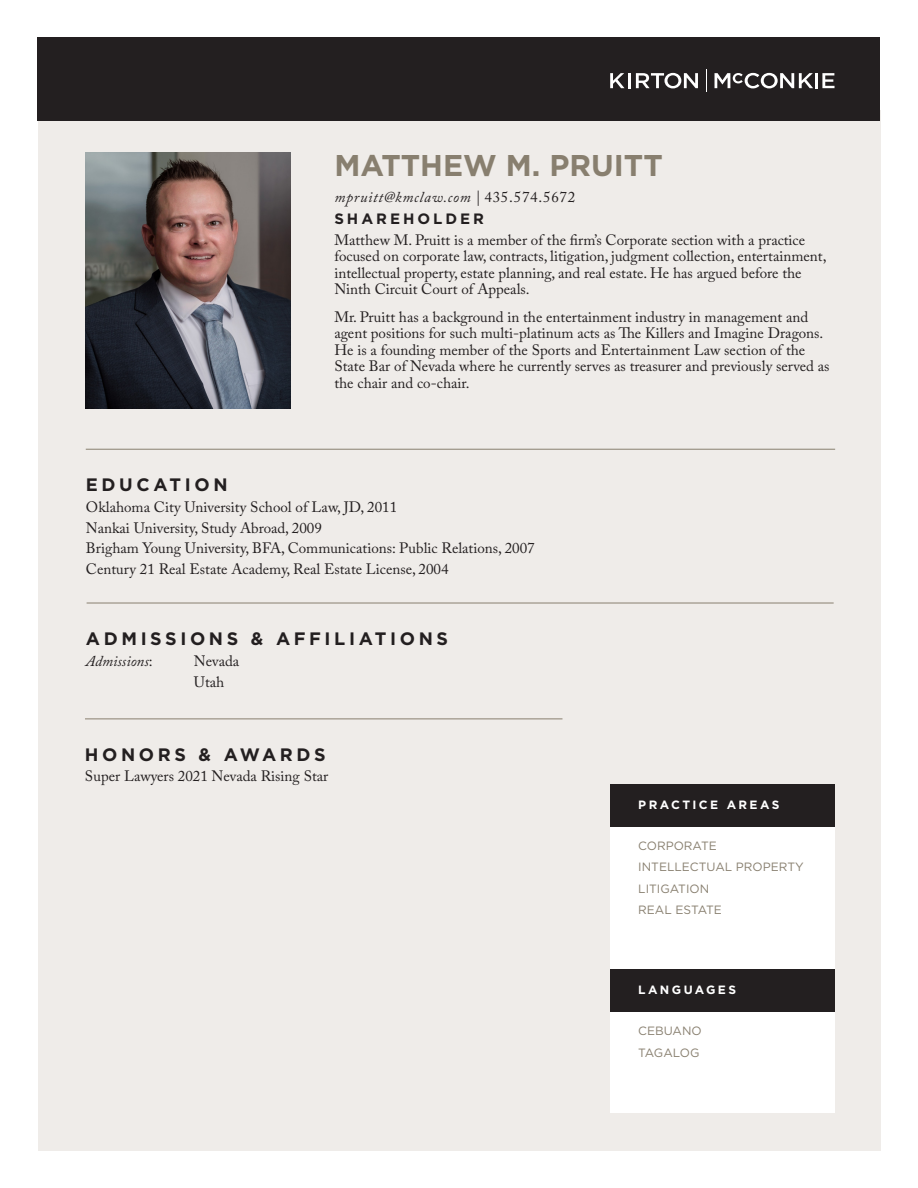
<style>
.page{position:relative;width:918px;height:1188px;background:#fff}
.page>*{position:absolute;margin:0;border:0;box-sizing:border-box;transform-origin:0 0}
.Name_Header{font:700 30px "Gotham";color:#887f6f}
.Section_Header{font:700 18px "Gotham";letter-spacing:.2em;color:#231f20}
.Introduction_Paragraph{font:15px/16.5px "Adobe Caslon Pro";color:#231f20}
.Body_Paragraphs{font:15px "Adobe Caslon Pro";color:#231f20}
.Contact_Info{font:italic 15px "Adobe Caslon Pro";letter-spacing:.05em;color:#231f20}
.Body_Paragraphs-2{font:italic 15px "Adobe Caslon Pro";color:#231f20}
.Position_Title_Header{font:700 15px "Gotham";letter-spacing:.2em;color:#231f20}
.CallOUT_Small_Caps{font:12px "Gotham";color:#887f6f}
.CallOUT_Large_Caps{font:700 12px "Gotham";letter-spacing:.2em;color:#fff}
.CallOUT_Small_Caps-2{font:12px "Gotham";letter-spacing:-.02em;color:#887f6f}
.s1{font-style:normal}
</style>
<div class="page">
<div style="left:38px;top:110px;width:842px;height:1040px;background:#efece9"></div>
<div style="left:38px;top:38px;width:842px;height:83px;background:#231f20"></div>
<svg style="left:610px;top:73px;width:15px;height:15px"></svg>
<svg style="left:636px;top:73px;width:62px;height:15px"></svg>
<hr style="left:815px;top:73px;width:3px;height:15px;background:#fff">
<svg style="left:822px;top:73px;width:13px;height:15px"></svg>
<hr style="left:628px;top:73px;width:3px;height:15px;background:#fff">
<svg style="left:715px;top:73px;width:98px;height:15px"></svg>
<svg style="left:706px;top:69px;width:1px;height:23px"></svg>
<hr style="left:85px;top:719px;width:477px;height:1px;background:#887f6f">
<hr style="left:87px;top:603px;width:747px;height:1px;background:#887f6f">
<hr style="left:86px;top:449px;width:749px;height:1px;background:#887f6f">
<img style="left:85px;top:152px;width:206px;height:257px">
<div style="left:610px;top:784px;width:225px;height:328px;background:#fff"></div>
<div style="left:610px;top:969px;width:225px;height:43px;background:#231f20"></div>
<div style="left:610px;top:784px;width:225px;height:43px;background:#231f20"></div>
<p class="Name_Header" style="left:334px;top:146px;width:330px">MATTHEW M. PRUITT</p>
<p class="Contact_Info" style="left:334px;top:188px;width:242px">mpruitt@kmclaw.com | <span class="s1">435.574.5672</span></p>
<p class="Position_Title_Header" style="left:334px;top:209px;width:151px">SHAREHOLDER</p>
<p class="Introduction_Paragraph" style="left:334px;top:231px;width:494px">Matthew M. Pruitt is a member of the firm’s Corporate section with a practice focused on corporate law, contracts, litigation, judgment collection, entertainment, intellectual property, estate planning, and real estate. He has argued before the Ninth Circuit Court of Appeals.</p>
<p class="Introduction_Paragraph" style="left:334px;top:308px;width:497px">Mr. Pruitt has a background in the entertainment industry in management and agent positions for such multi-platinum acts as The Killers and Imagine Dragons.<br>He is a founding member of the Sports and Entertainment Law section of the State Bar of Nevada where he currently serves as treasurer and previously served as the chair and co-chair.</p>
<p class="Section_Header" style="left:86px;top:473px;width:143px">EDUCATION</p>
<p class="Body_Paragraphs" style="left:86px;top:498px;width:313px">Oklahoma City University School of Law, JD, 2011</p>
<p class="Body_Paragraphs" style="left:86px;top:519px;width:237px">Nankai University, Study Abroad, 2009</p>
<p class="Body_Paragraphs" style="left:86px;top:540px;width:450px">Brigham Young University, BFA, Communications: Public Relations, 2007</p>
<p class="Body_Paragraphs" style="left:86px;top:560px;width:364px">Century 21 Real Estate Academy, Real Estate License, 2004</p>
<p class="Section_Header" style="left:86px;top:627px;width:364px">ADMISSIONS &amp; AFFILIATIONS</p>
<p class="Body_Paragraphs-2" style="left:86px;top:652px;width:68px">Admissions<span class="s1">:</span></p>
<p class="Body_Paragraphs" style="left:194px;top:652px;width:47px">Nevada</p>
<p class="Body_Paragraphs" style="left:194px;top:673px;width:32px">Utah</p>
<p class="Section_Header" style="left:85px;top:742px;width:242px">HONORS &amp; AWARDS</p>
<p class="Body_Paragraphs" style="left:85px;top:768px;width:245px">Super Lawyers 2021 Nevada Rising Star</p>
<p class="CallOUT_Large_Caps" style="left:638px;top:797px;width:143px">PRACTICE AREAS</p>
<p class="CallOUT_Small_Caps" style="left:638px;top:838px;width:80px">CORPORATE</p>
<p class="CallOUT_Small_Caps" style="left:638px;top:860px;width:167px">INTELLECTUAL PROPERTY</p>
<p class="CallOUT_Small_Caps" style="left:638px;top:881px;width:72px">LITIGATION</p>
<p class="CallOUT_Small_Caps" style="left:638px;top:902px;width:85px">REAL ESTATE</p>
<p class="CallOUT_Large_Caps" style="left:638px;top:982px;width:99px">LANGUAGES</p>
<p class="CallOUT_Small_Caps" style="left:638px;top:1023px;width:65px">CEBUANO</p>
<p class="CallOUT_Small_Caps-2" style="left:638px;top:1045px;width:63px">TAGALOG</p>
</div>
